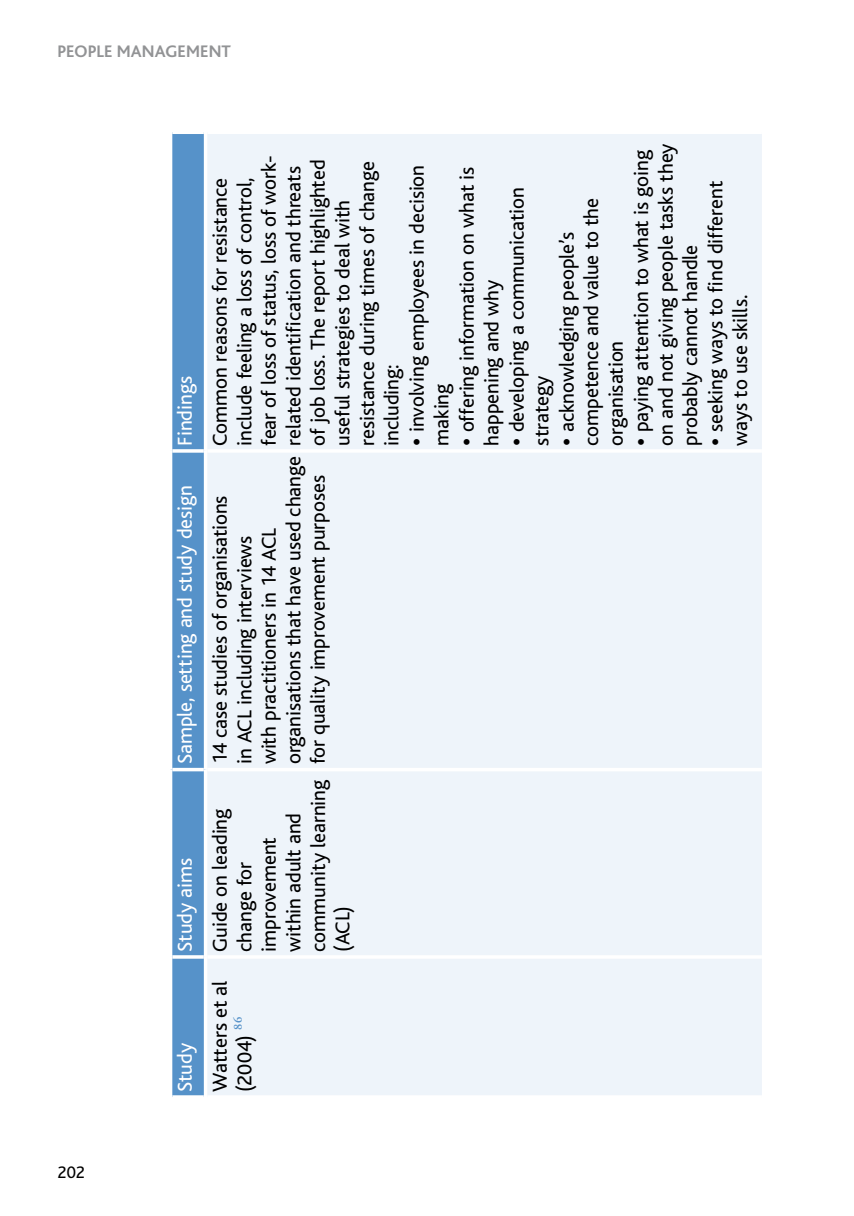
<style>
.page{position:relative;width:854px;height:1216px;background:#fff}
.page>*{position:absolute;margin:0;border:0;box-sizing:border-box;transform-origin:0 0}
.t1{font:21px/24.5px "Bliss";letter-spacing:-.005em;color:#000}
.t2{font:21px "Bliss";letter-spacing:-.005em;color:#fff}
.t3{font:700 17.5px "Bliss";letter-spacing:.005em;color:#929395}
.t4{font:17.5px "Bliss";color:#000}
.t5{font:600 12.25px "Adobe Garamond Pro";color:#5692c9}
.s1{font-family:"Adobe Garamond Pro"}
</style>
<div class="page">
<div style="left:172px;top:134px;width:32px;height:961px;background:#5692c9"></div>
<div style="left:207px;top:134px;width:554px;height:961px;background:#eef4fa"></div>
<hr style="left:172px;top:955px;width:32px;height:3px;background:#fff">
<svg style="left:172px;top:767px;width:32px;height:4px"></svg>
<hr style="left:172px;top:449px;width:32px;height:3px;background:#fff">
<hr style="left:207px;top:955px;width:554px;height:3px;background:#fff">
<svg style="left:207px;top:767px;width:554px;height:4px"></svg>
<hr style="left:207px;top:449px;width:554px;height:3px;background:#fff">
<svg style="left:761px;top:134px;width:1px;height:961px"></svg>
<p class="t3" style="left:57px;top:42px;width:175px">PEOPLE MANAGEMENT</p>
<p class="t4" style="left:57px;top:1163px;width:27px">202</p>
<p class="t2" style="left:174px;top:445px;width:71px;rotate:-90deg">Findings</p>
<p class="t2" style="left:174px;top:764px;width:281px;rotate:-90deg">Sample, setting and study design</p>
<p class="t2" style="left:174px;top:951px;width:95px;rotate:-90deg">Study aims</p>
<p class="t2" style="left:174px;top:1091px;width:50px;rotate:-90deg">Study</p>
<p class="t1" style="left:629px;top:445px;width:304px;rotate:-90deg"><span class="s1">•</span> paying attention to what is going on and not giving people tasks they probably cannot handle</p>
<p class="t1" style="left:208px;top:445px;width:291px;rotate:-90deg">Common reasons for resistance include feeling a loss of control, fear of loss of status, loss of work&shy;related identification and threats of job loss. The report highlighted useful strategies to deal with resistance during times of change including:</p>
<p class="t1" style="left:405px;top:445px;width:282px;rotate:-90deg"><span class="s1">•</span> involving employees in decision making</p>
<p class="t1" style="left:455px;top:445px;width:280px;rotate:-90deg"><span class="s1">•</span> offering information on what is happening and why</p>
<p class="t1" style="left:703px;top:445px;width:266px;rotate:-90deg"><span class="s1">•</span> seeking ways to find different ways to use skills.</p>
<p class="t1" style="left:505px;top:445px;width:260px;rotate:-90deg"><span class="s1">•</span> developing a communication strategy</p>
<p class="t1" style="left:555px;top:445px;width:249px;rotate:-90deg"><span class="s1">•</span> acknowledging people’s competence and value to the organisation</p>
<p class="t1" style="left:208px;top:764px;width:309px;rotate:-90deg">14 case studies of organisations<br>in ACL including interviews<br>with practitioners in 14 ACL organisations that have used change for quality improvement purposes</p>
<p class="t1" style="left:208px;top:951px;width:173px;rotate:-90deg">Guide on leading change for improvement within adult and community learning (ACL)</p>
<p class="t1" style="left:208px;top:1091px;width:113px;rotate:-90deg">Watters et al (2004)</p>
<p class="t5" style="left:231px;top:1029px;width:14px;rotate:-90deg">86</p>
</div>
